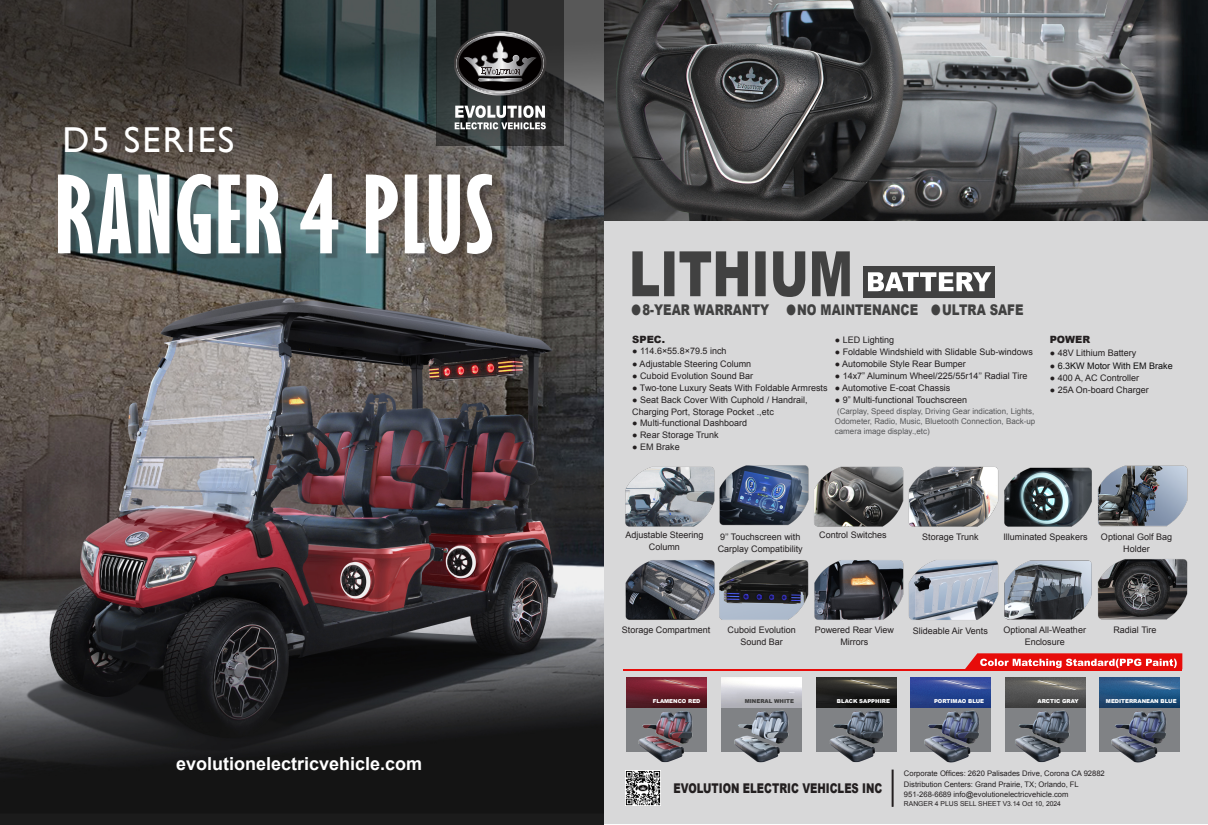
<style>
.page{position:relative;width:1208px;height:825px;background:#fff}
.page>*{position:absolute;margin:0;border:0;box-sizing:border-box;transform-origin:0 0}
.Pa0{font:700 extra-condensed 99px "Gill Sans";letter-spacing:.02em;color:#fff;scale:1.18 1}
.Pa0-2{font:36px "Gill Sans";letter-spacing:.06em;color:#fff}
.Pa0-3{font:700 18px "Arial";color:#fff}
.t1{font:900 14.7px "Arial";color:#414141;scale:.8 1}
.t2{font:900 13.4px "Arial";color:#231f20;scale:.75 1}
.t3{font:900 10px "Arial";color:#231f20}
.Default{font:9px/12px "Arial";color:#231f20;text-align:center}
.Pa0-4{font:9px "Arial";color:#231f20}
.Pa2{font:9px/12.1px "Arial";color:#231f20}
.Pa1{font:9px/12px "Arial";color:#231f20;text-align:center}
.t4{font:9px "Arial";color:#0d0d0d}
.t5{font:8px/10px "Arial";color:#57585a}
.Pa2-2{font:7.6px "Arial";color:#231f20}
.Default-2{font:6.8px "Arial";color:#231f20}
.t6{font:900 5.4px "Arial";color:#fff}
.t7{font:900 5.4px "Arial";color:#3e3e3f}
.s1{font-size:25.3px}
.s2{color:#231f20}
</style>
<div class="page">
<div style="left:604px;top:0;width:604px;height:824px;background:#d8d8d9"></div>
<img style="left:604px;top:0;width:604px;height:179px">
<img style="left:625px;top:179px;width:583px;height:479px">
<img style="left:0;top:0;width:604px;height:825px">
<div style="left:891px;top:769px;width:2px;height:38px;border:1px solid #231f20"></div>
<hr style="left:623px;top:669px;width:559px;height:2px;background:#e70c0a">
<svg style="left:964px;top:653px;width:218px;height:16px;background:#ea4846"></svg>
<svg style="left:436px;top:1px;width:128px;height:145px;background:#2b2e2e"></svg>
<svg style="left:455px;top:105px;width:91px;height:24px"></svg>
<svg style="left:454px;top:31px;width:92px;height:64px;background:#434242"></svg>
<img style="left:625px;top:770px;width:35px;height:35px">
<div style="left:626px;top:707px;width:80px;height:44px;background:#808285"></div>
<div style="left:721px;top:707px;width:80px;height:44px;background:#808285"></div>
<img style="left:721px;top:678px;width:80px;height:30px">
<img style="left:1099px;top:677px;width:80px;height:29px">
<img style="left:910px;top:677px;width:81px;height:29px">
<img style="left:1005px;top:677px;width:80px;height:29px">
<img style="left:817px;top:677px;width:79px;height:29px">
<img style="left:626px;top:678px;width:80px;height:30px">
<img style="left:816px;top:706px;width:81px;height:57px">
<img style="left:733px;top:707px;width:63px;height:56px">
<img style="left:629px;top:709px;width:78px;height:54px">
<img style="left:910px;top:706px;width:81px;height:57px">
<img style="left:1005px;top:706px;width:81px;height:57px">
<img style="left:1099px;top:706px;width:81px;height:57px">
<div style="left:62px;top:177px;width:610px;height:174px;background:#231f20;opacity:.32"></div>
<svg style="left:632px;top:251px;width:217px;height:46px"></svg>
<div style="left:863px;top:266px;width:132px;height:31px;background:#414141"></div>
<svg style="left:868px;top:272px;width:123px;height:19px"></svg>
<p class="Pa0-2" style="left:62px;top:119px;width:174px">D5 SERIES</p>
<p class="Pa0" style="left:55px;top:154px;width:373px">RANGER 4 PLUS</p>
<p class="Pa0-3" style="left:176px;top:751px;width:248px">evolutionelectricvehicle.com</p>
<p class="t1" style="left:630px;top:299px;width:493px"><span class="s1">●</span>8-YEAR WARRANTY <span class="s1">●</span>NO MAINTENANCE <span class="s1">●</span>ULTRA SAFE</p>
<p class="t3" style="left:632px;top:332px;width:34px">SPEC.</p>
<p class="Pa0-4" style="left:632px;top:345px;width:96px">● 114.6×55.8×79.5 inch</p>
<p class="Pa0-4" style="left:632px;top:357px;width:120px">● Adjustable Steering Column</p>
<p class="Pa0-4" style="left:632px;top:369px;width:122px">● Cuboid Evolution Sound Bar</p>
<p class="Default" style="left:632px;top:381px;width:197px">● Two-tone Luxury Seats With Foldable Armrests</p>
<p class="Default" style="left:632px;top:393px;width:177px;text-align:left">● Seat Back Cover With Cuphold / Handrail,<br>Charging Port, Storage Pocket .,etc</p>
<p class="Default" style="left:632px;top:416px;width:116px">● Multi-functional Dashboard</p>
<p class="Pa0-4" style="left:632px;top:428px;width:88px">● Rear Storage Trunk</p>
<p class="Pa0-4" style="left:632px;top:440px;width:49px">● EM Brake</p>
<p class="Pa0-4" style="left:835px;top:333px;width:61px">● LED Lighting</p>
<p class="Pa0-4" style="left:835px;top:345px;width:199px">● Foldable Windshield with Slidable Sub-windows</p>
<p class="Default" style="left:835px;top:358px;width:132px">● Automobile Style Rear Bumper</p>
<p class="Pa0-4" style="left:835px;top:370px;width:194px">● 14x7” Aluminum Wheel/225/55r14’’ Radial Tire</p>
<p class="Pa0-4" style="left:835px;top:382px;width:117px">● Automotive E-coat Chassis</p>
<p class="Pa0-4" style="left:835px;top:394px;width:134px">● 9” Multi-functional Touchscreen</p>
<p class="t5" style="left:837px;top:406px;width:199px">(Carplay, Speed display, Driving Gear indication, Lights,</p>
<p class="t5" style="left:835px;top:416px;width:202px">Odometer, Radio, Music, Bluetooth Connection, Back-up camera image display.,etc)</p>
<p class="t3" style="left:1049px;top:332px;width:42px">POWER</p>
<p class="Default" style="left:1049px;top:347px;width:88px">● 48V Lithium Battery</p>
<p class="t4" style="left:1049px;top:359px;width:124px"><span class="s2">●</span> 6.3KW Motor With EM Brake</p>
<p class="Default" style="left:1049px;top:371px;width:91px">● 400 A, AC Controller</p>
<p class="Default" style="left:1049px;top:383px;width:100px">● 25A On-board Charger</p>
<p class="Default" style="left:625px;top:528px;width:80px">Adjustable Steering<br>Column</p>
<p class="Pa2" style="left:717px;top:530px;width:87px">9’’ Touchscreen with<br>Carplay Compatibility</p>
<p class="Default" style="left:819px;top:529px;width:69px">Control Switches</p>
<p class="Pa2" style="left:1003px;top:530px;width:86px">Illuminated Speakers</p>
<p class="Default" style="left:1101px;top:530px;width:73px">Optional Golf Bag<br>Holder</p>
<p class="Pa1" style="left:922px;top:530px;width:58px">Storage Trunk</p>
<p class="Default" style="left:622px;top:623px;width:90px">Storage Compartment</p>
<p class="Pa1" style="left:913px;top:624px;width:77px">Slideable Air Vents</p>
<p class="Pa1" style="left:1003px;top:623px;width:84px">Optional All-Weather<br>Enclosure</p>
<p class="Default" style="left:727px;top:623px;width:70px">Cuboid Evolution</p>
<p class="Default" style="left:740px;top:635px;width:44px">Sound Bar</p>
<p class="Default" style="left:814px;top:623px;width:81px">Powered Rear View<br>Mirrors</p>
<p class="Pa0-4" style="left:1113px;top:623px;width:45px">Radial Tire</p>
<p class="t6" style="left:653px;top:697px;width:17px">FLAMENCO</p>
<p class="t6" style="left:688px;top:697px;width:9px">RED</p>
<p class="t7" style="left:744px;top:697px;width:10px">MINER</p>
<p class="t7" style="left:764px;top:697px;width:20px">AL WHITE</p>
<p class="t6" style="left:837px;top:697px;width:55px">BLACK SAPPHIRE</p>
<p class="t6" style="left:934px;top:697px;width:52px">PORTIMAO BLUE</p>
<p class="t6" style="left:1037px;top:697px;width:43px">ARCTIC GRAY</p>
<p class="t6" style="left:1106px;top:697px;width:72px">MEDITERRANEAN BLUE</p>
<p class="t2" style="left:673px;top:778px;width:280px">EVOLUTION ELECTRIC VEHICLES INC</p>
<p class="Pa2-2" style="left:904px;top:768px;width:202px">Corporate Offices: 2620 Palisades Drive, Corona CA 92882</p>
<p class="Pa2-2" style="left:904px;top:779px;width:176px">Distribution Centers: Grand Prairie, TX; Orlando, FL</p>
<p class="Pa2-2" style="left:904px;top:789px;width:166px">951-268-6689 info@evolutionelectricvehicle.com</p>
<p class="Default-2" style="left:904px;top:799px;width:159px">RANGER 4 PLUS SELL SHEET V3.14 Oct 10, 2024</p>
</div>
